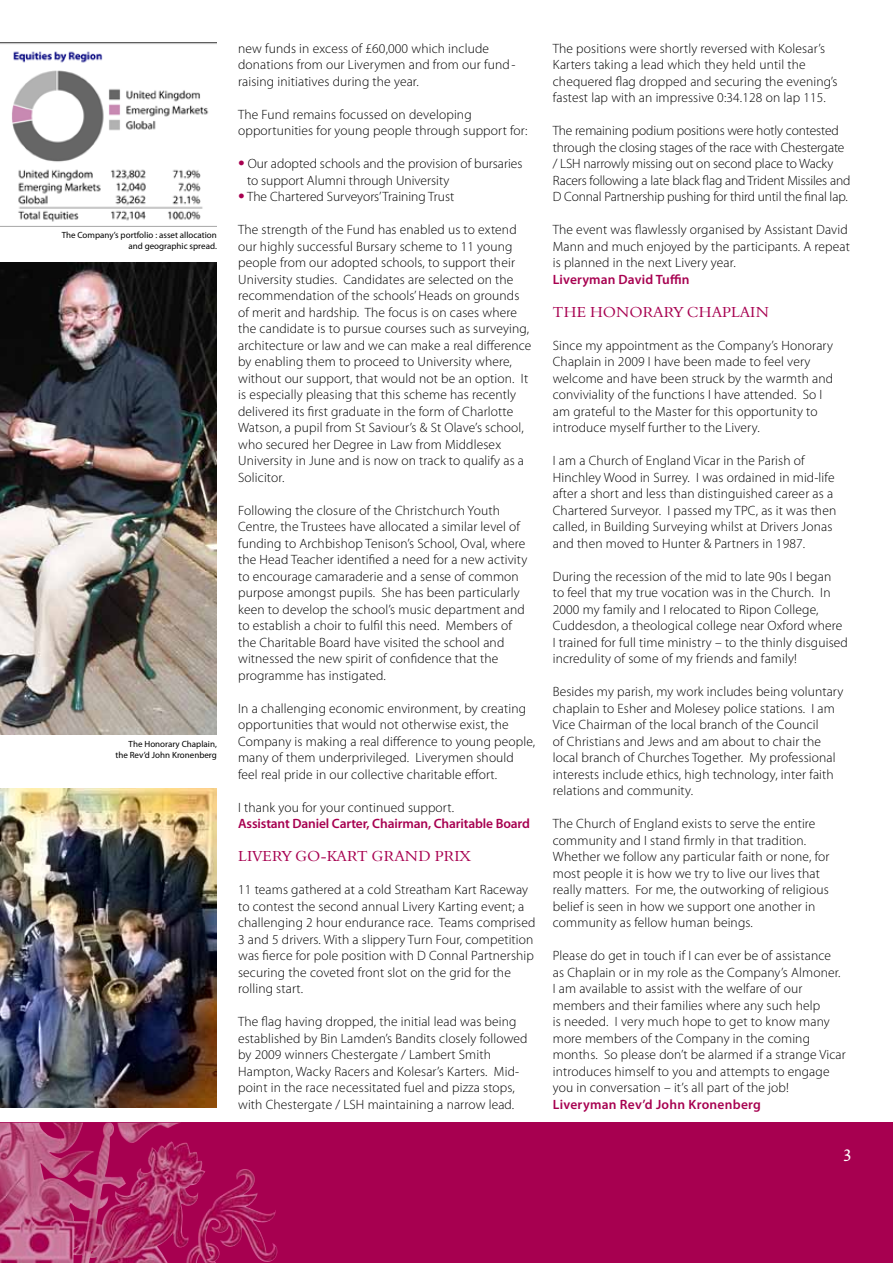
<style>
.page{position:relative;width:893px;height:1263px;background:#fff}
.page>*{position:absolute;margin:0;border:0;box-sizing:border-box;transform-origin:0 0}
.t1{font:16.5px "Aldine 721 BT";color:#fff}
.t2{font:15px "Aldine 401 BT Roman A";letter-spacing:.02em;color:#a70050}
.t3{font:300 13.5px/16.5px "Myriad Pro";letter-spacing:.01em;color:#000}
.t4{font:300 13.5px/16.5px "Myriad Pro";letter-spacing:-.01em;color:#000}
.t5{font:600 13.5px "Myriad Pro";letter-spacing:-.005em;color:#a70050}
.t6{font:600 13.5px "Myriad Pro";letter-spacing:.02em;color:#a70050}
.t7{font:9px/10.8px "Myriad Pro";color:#000;text-align:right}
.s1{font-size:27px;color:#a70050}
</style>
<div class="page">
<div style="left:0;top:1123px;width:893px;height:140px;background:#a70050"></div>
<img style="left:0;top:1123px;width:181px;height:76px">
<img style="left:0;top:262px;width:217px;height:472px">
<img style="left:0;top:43px;width:217px;height:179px">
<img style="left:0;top:789px;width:217px;height:319px">
<p class="t7" style="left:62px;top:229px;width:157px">The Company’s portfolio : asset allocation and geographic spread.</p>
<p class="t7" style="left:115px;top:739px;width:103px">The Honorary Chaplain, the Rev’d John Kronenberg</p>
<p class="t3" style="left:238px;top:40px;width:279px">new funds in excess of £60,000 which include donations from our Liverymen and from our fund - raising initiatives during the year.</p>
<p class="t3" style="left:238px;top:106px;width:291px">The Fund remains focussed on developing opportunities for young people through support for:</p>
<p class="t3" style="left:247px;top:156px;width:277px;text-indent:-9px"><span class="s1">•</span> Our adopted schools and the provision of bursaries to support Alumni through University</p>
<p class="t3" style="left:238px;top:189px;width:218px"><span class="s1">•</span> The Chartered Surveyors’ Training Trust</p>
<p class="t3" style="left:238px;top:222px;width:295px">The strength of the Fund has enabled us to extend our highly successful Bursary scheme to 11 young people from our adopted schools, to support their University studies. Candidates are selected on the recommendation of the schools’ Heads on grounds of merit and hardship. The focus is on cases where the candidate is to pursue courses such as surveying, architecture or law and we can make a real difference by enabling them to proceed to University where, without our support, that would not be an option. It is especially pleasing that this scheme has recently delivered its first graduate in the form of Charlotte Watson, a pupil from St Saviour’s &amp; St Olave’s school, who secured her Degree in Law from Middlesex University in June and is now on track to qualify as a Solicitor.</p>
<p class="t3" style="left:238px;top:502px;width:291px">Following the closure of the Christchurch Youth Centre, the Trustees have allocated a similar level of funding to Archbishop Tenison’s School, Oval, where the Head Teacher identified a need for a new activity to encourage camaraderie and a sense of common purpose amongst pupils. She has been particularly keen to develop the school’s music department and to establish a choir to fulfil this need. Members of the Charitable Board have visited the school and witnessed the new spirit of confidence that the programme has instigated.</p>
<p class="t3" style="left:238px;top:700px;width:299px">In a challenging economic environment, by creating opportunities that would not otherwise exist, the Company is making a real difference to young people, many of them underprivileged. Liverymen should feel real pride in our collective charitable effort.</p>
<p class="t3" style="left:238px;top:799px;width:217px">I thank you for your continued support.</p>
<p class="t5" style="left:238px;top:815px;width:293px">Assistant Daniel Carter, Chairman, Charitable Board</p>
<p class="t2" style="left:238px;top:847px;width:234px">LIVERY GO-KART GRAND PRIX</p>
<p class="t3" style="left:238px;top:882px;width:299px">11 teams gathered at a cold Streatham Kart Raceway to contest the second annual Livery Karting event; a challenging 2 hour endurance race. Teams comprised 3 and 5 drivers. With a slippery Turn Four, competition was fierce for pole position with D Connal Partnership securing the coveted front slot on the grid for the rolling start.</p>
<p class="t3" style="left:238px;top:1014px;width:291px">The flag having dropped, the initial lead was being established by Bin Lamden’s Bandits closely followed by 2009 winners Chestergate / Lambert Smith Hampton, Wacky Racers and Kolesar’s Karters. Mid&shy;point in the race necessitated fuel and pizza stops, with Chestergate / LSH maintaining a narrow lead.</p>
<p class="t3" style="left:553px;top:40px;width:286px">The positions were shortly reversed with Kolesar’s Karters taking a lead which they held until the chequered flag dropped and securing the evening’s fastest lap with an impressive 0:34.128 on lap 115.</p>
<p class="t4" style="left:553px;top:123px;width:299px">The remaining podium positions were hotly contested through the closing stages of the race with Chestergate / LSH narrowly missing out on second place to Wacky Racers following a late black flag and Trident Missiles and D Connal Partnership pushing for third until the final lap.</p>
<p class="t3" style="left:553px;top:222px;width:299px">The event was flawlessly organised by Assistant David<br>Mann and much enjoyed by the participants. A repeat is planned in the next Livery year.</p>
<p class="t5" style="left:553px;top:270px;width:138px">Liveryman David Tuffin</p>
<p class="t2" style="left:553px;top:302px;width:218px">THE HONORARY CHAPLAIN</p>
<p class="t3" style="left:553px;top:337px;width:282px">Since my appointment as the Company’s Honorary Chaplain in 2009 I have been made to feel very welcome and have been struck by the warmth and conviviality of the functions I have attended. So I am grateful to the Master for this opportunity to introduce myself further to the Livery.</p>
<p class="t3" style="left:553px;top:453px;width:285px">I am a Church of England Vicar in the Parish of Hinchley Wood in Surrey. I was ordained in mid-life after a short and less than distinguished career as a Chartered Surveyor. I passed my TPC, as it was then called, in Building Surveying whilst at Drivers Jonas and then moved to Hunter &amp; Partners in 1987.</p>
<p class="t3" style="left:553px;top:568px;width:297px">During the recession of the mid to late 90s I began<br>to feel that my true vocation was in the Church. In 2000 my family and I relocated to Ripon College, Cuddesdon, a theological college near Oxford where I trained for full time ministry – to the thinly disguised incredulity of some of my friends and family!</p>
<p class="t3" style="left:553px;top:684px;width:292px">Besides my parish, my work includes being voluntary chaplain to Esher and Molesey police stations. I am Vice Chairman of the local branch of the Council<br>of Christians and Jews and am about to chair the local branch of Churches Together. My professional interests include ethics, high technology, inter faith relations and community.</p>
<p class="t3" style="left:553px;top:816px;width:278px">The Church of England exists to serve the entire community and I stand firmly in that tradition.<br>Whether we follow any particular faith or none, for most people it is how we try to live our lives that really matters. For me, the outworking of religious belief is seen in how we support one another in community as fellow human beings.</p>
<p class="t3" style="left:553px;top:948px;width:294px">Please do get in touch if I can ever be of assistance as Chaplain or in my role as the Company’s Almoner.<br>I am available to assist with the welfare of our members and their families where any such help<br>is needed. I very much hope to get to know many more members of the Company in the coming months. So please don’t be alarmed if a strange Vicar introduces himself to you and attempts to engage you in conversation – it’s all part of the job!</p>
<p class="t6" style="left:553px;top:1095px;width:210px">Liveryman Rev’d John Kronenberg</p>
<p class="t1" style="left:843px;top:1145px;width:10px">3</p>
</div>
